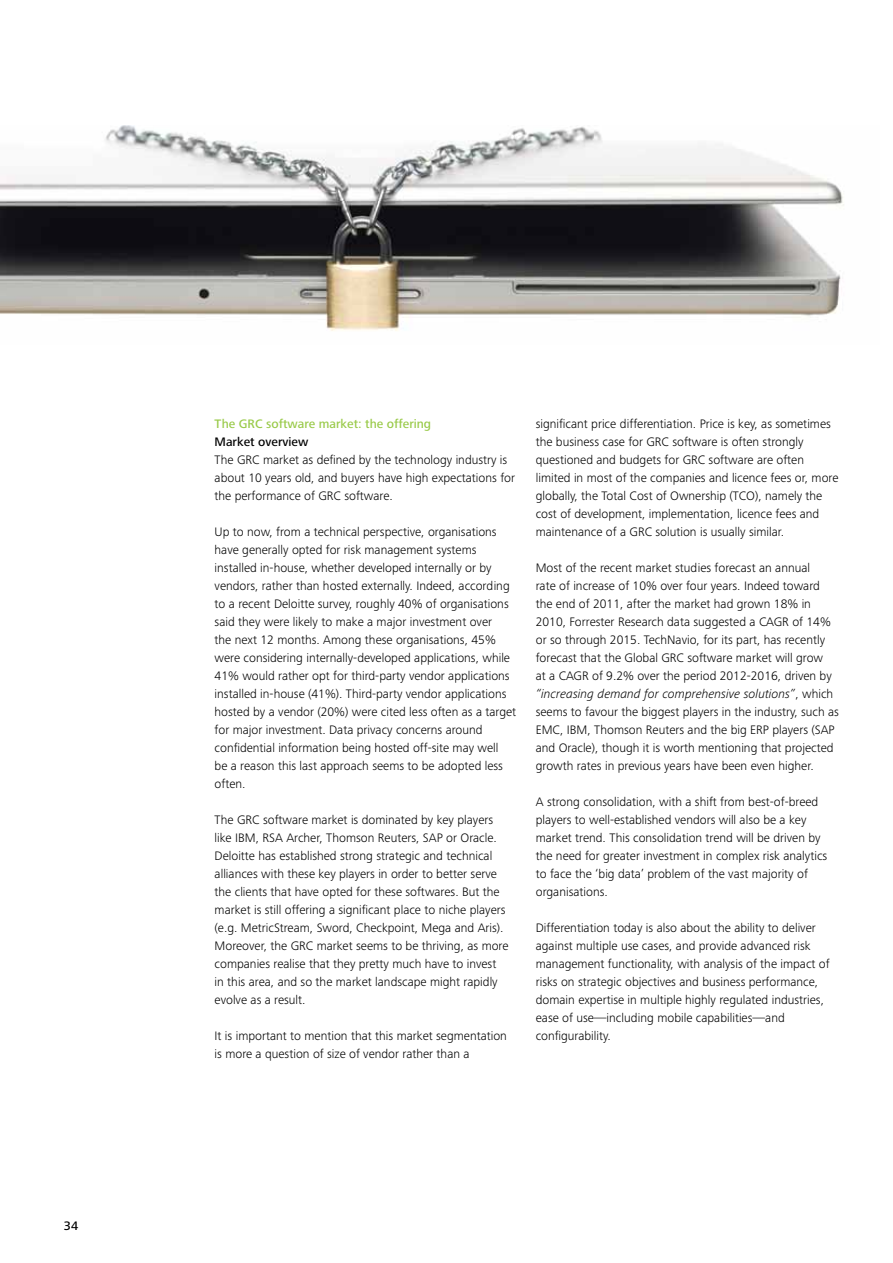
<style>
.page{position:relative;width:893px;height:1263px;background:#fff}
.page>*{position:absolute;margin:0;border:0;box-sizing:border-box;transform-origin:0 0}
.t1{font:300 12.75px/18px "Frutiger Next Pro";color:#000}
.t2{font:500 12.75px "Frutiger Next Pro";color:#99ca49}
.t3{font:500 12.75px "Frutiger Next Pro";color:#000}
.s1{font-style:italic}
</style>
<div class="page">
<img style="left:0;top:125px;width:844px;height:206px">
<p class="t3" style="left:64px;top:1218px;width:16px">34</p>
<p class="t2" style="left:215px;top:416px;width:218px">The GRC software market: the offering</p>
<p class="t3" style="left:215px;top:434px;width:95px">Market overview</p>
<p class="t1" style="left:215px;top:451px;width:302px">The GRC market as defined by the technology industry is about 10 years old, and buyers have high expectations for the performance of GRC software.</p>
<p class="t1" style="left:215px;top:523px;width:303px">Up to now, from a technical perspective, organisations have generally opted for risk management systems installed in-house, whether developed internally or by vendors, rather than hosted externally. Indeed, according to a recent Deloitte survey, roughly 40% of organisations said they were likely to make a major investment over<br>the next 12 months. Among these organisations, 45% were considering internally-developed applications, while 41% would rather opt for third-party vendor applications installed in-house (41%). Third-party vendor applications hosted by a vendor (20%) were cited less often as a target for major investment. Data privacy concerns around confidential information being hosted off-site may well<br>be a reason this last approach seems to be adopted less often.</p>
<p class="t1" style="left:215px;top:811px;width:295px">The GRC software market is dominated by key players like IBM, RSA Archer, Thomson Reuters, SAP or Oracle.<br>Deloitte has established strong strategic and technical alliances with these key players in order to better serve the clients that have opted for these softwares. But the market is still offering a significant place to niche players (e.g. MetricStream, Sword, Checkpoint, Mega and Aris).<br>Moreover, the GRC market seems to be thriving, as more companies realise that they pretty much have to invest in this area, and so the market landscape might rapidly evolve as a result.</p>
<p class="t1" style="left:215px;top:1027px;width:294px">It is important to mention that this market segmentation is more a question of size of vendor rather than a</p>
<p class="t1" style="left:536px;top:415px;width:304px">significant price differentiation. Price is key, as sometimes the business case for GRC software is often strongly questioned and budgets for GRC software are often limited in most of the companies and licence fees or, more globally, the Total Cost of Ownership (TCO), namely the cost of development, implementation, licence fees and maintenance of a GRC solution is usually similar.</p>
<p class="t1" style="left:536px;top:559px;width:305px">Most of the recent market studies forecast an annual<br>rate of increase of 10% over four years. Indeed toward the end of 2011, after the market had grown 18% in 2010, Forrester Research data suggested a CAGR of 14% or so through 2015. TechNavio, for its part, has recently forecast that the Global GRC software market will grow<br>at a CAGR of 9.2% over the period 2012-2016, driven by <span class="s1">“increasing demand for comprehensive solutions”</span>, which seems to favour the biggest players in the industry, such as EMC, IBM, Thomson Reuters and the big ERP players (SAP and Oracle), though it is worth mentioning that projected growth rates in previous years have been even higher.</p>
<p class="t1" style="left:536px;top:793px;width:293px">A strong consolidation, with a shift from best-of-breed players to well-established vendors will also be a key market trend. This consolidation trend will be driven by the need for greater investment in complex risk analytics to face the ‘big data’ problem of the vast majority of organisations.</p>
<p class="t1" style="left:536px;top:919px;width:295px">Differentiation today is also about the ability to deliver against multiple use cases, and provide advanced risk management functionality, with analysis of the impact of risks on strategic objectives and business performance, domain expertise in multiple highly regulated industries, ease of use—including mobile capabilities—and configurability.</p>
</div>
